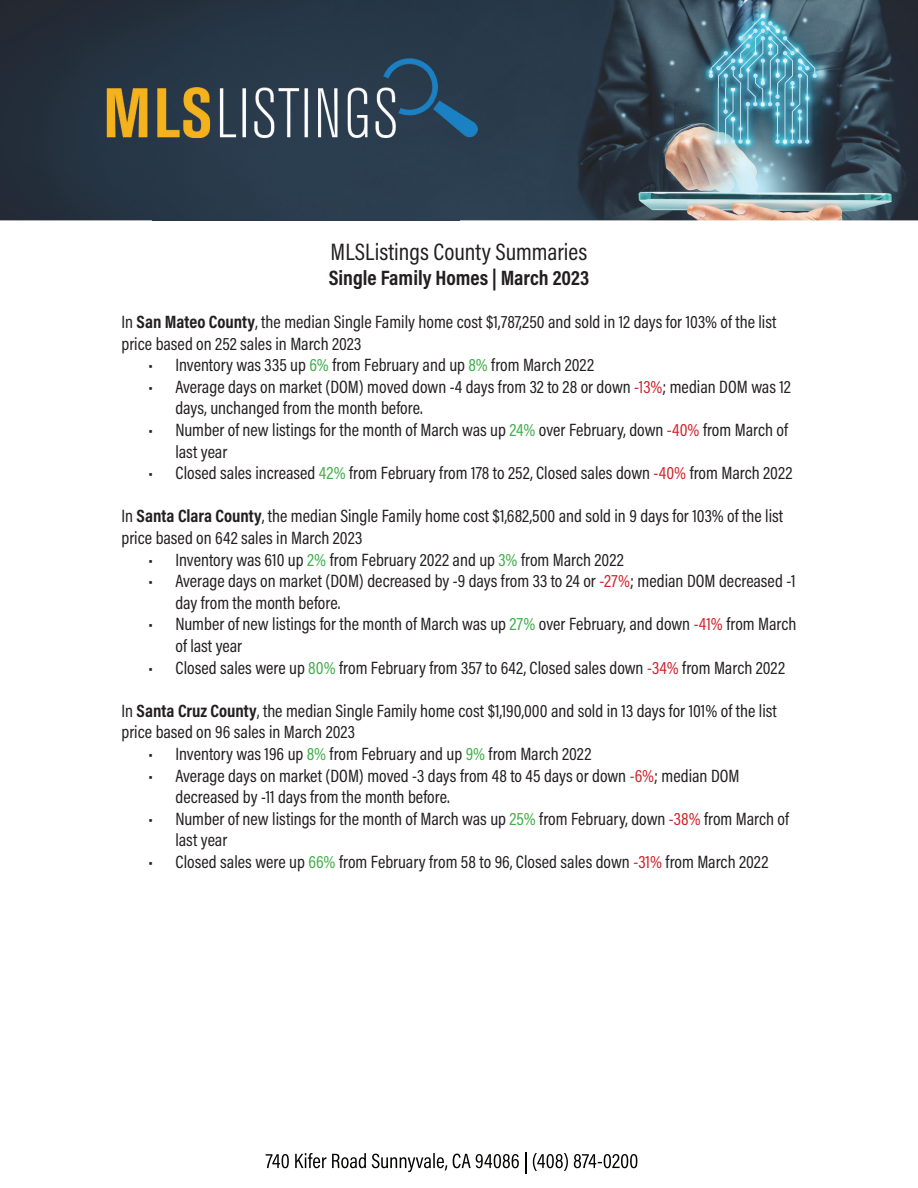
<style>
.page{position:relative;width:918px;height:1188px;background:#fff}
.page>*{position:absolute;margin:0;border:0;box-sizing:border-box;transform-origin:0 0}
.t1{font:24px "Acumin Pro Cond";color:#231f20}
.t2{font:700 21px "Acumin Pro Cond";color:#231f20}
.t3{font:18px/21.6px "Acumin Pro Cond";color:#231f20}
.s1{font-weight:700}
.s2{color:#40ae49}
.s3{color:#d1232a}
</style>
<div class="page">
<img style="left:0;top:0;width:153px;height:220px">
<img style="left:153px;top:0;width:765px;height:88px">
<img style="left:459px;top:88px;width:459px;height:132px">
<div style="left:153px;top:138px;width:306px;height:82px;background:#2a3d4e"></div>
<svg style="left:266px;top:1154px;width:23px;height:14px"></svg>
<svg style="left:525px;top:1152px;width:1px;height:22px"></svg>
<svg style="left:533px;top:1153px;width:35px;height:18px"></svg>
<svg style="left:574px;top:1154px;width:63px;height:14px"></svg>
<svg style="left:295px;top:1153px;width:31px;height:15px"></svg>
<svg style="left:332px;top:1153px;width:34px;height:15px"></svg>
<svg style="left:372px;top:1153px;width:147px;height:19px"></svg>
<img style="left:106px;top:57px;width:372px;height:81px">
<h1 class="t1" style="left:331px;top:236px;width:258px">MLSListings County Summaries</h1>
<p class="t2" style="left:329px;top:264px;width:262px">Single Family Homes | March 2023</p>
<p class="t3" style="left:122px;top:311px;width:657px">In <span class="s1">San Mateo County</span>, the median Single Family home cost $1,787,250 and sold in 12 days for 103% of the list price based on 252 sales in March 2023</p>
<p class="t3" style="left:148px;top:354px;width:447px">• Inventory was 335 up <span class="s2">6%</span> from February and up <span class="s2">8%</span> from March 2022</p>
<p class="t3" style="left:176px;top:375px;width:617px;text-indent:-27px">• Average days on market (DOM) moved down -4 days from 32 to 28 or down <span class="s3">-13%</span>; median DOM was 12 days, unchanged from the month before.</p>
<p class="t3" style="left:176px;top:419px;width:614px;text-indent:-27px">• Number of new listings for the month of March was up <span class="s2">24%</span> over February, down <span class="s3">-40%</span> from March of last year</p>
<p class="t3" style="left:149px;top:462px;width:645px">• Closed sales increased <span class="s2">42%</span> from February from 178 to 252, Closed sales down <span class="s3">-40%</span> from March 2022</p>
<p class="t3" style="left:122px;top:505px;width:663px">In <span class="s1">Santa Clara County</span>, the median Single Family home cost $1,682,500 and sold in 9 days for 103% of the list price based on 642 sales in March 2023</p>
<p class="t3" style="left:149px;top:548px;width:477px">• Inventory was 610 up <span class="s2">2%</span> from February 2022 and up <span class="s2">3%</span> from March 2022</p>
<p class="t3" style="left:176px;top:570px;width:622px;text-indent:-27px">• Average days on market (DOM) decreased by -9 days from 33 to 24 or <span class="s3">-27%</span>; median DOM decreased -1 day from the month before.</p>
<p class="t3" style="left:176px;top:613px;width:622px;text-indent:-27px">• Number of new listings for the month of March was up <span class="s2">27%</span> over February, and down <span class="s3">-41%</span> from March of last year</p>
<p class="t3" style="left:149px;top:656px;width:638px">• Closed sales were up <span class="s2">80%</span> from February from 357 to 642, Closed sales down <span class="s3">-34%</span> from March 2022</p>
<p class="t3" style="left:122px;top:699px;width:657px">In <span class="s1">Santa Cruz County</span>, the median Single Family home cost $1,190,000 and sold in 13 days for 101% of the list price based on 96 sales in March 2023</p>
<p class="t3" style="left:149px;top:743px;width:444px">• Inventory was 196 up <span class="s2">8%</span> from February and up <span class="s2">9%</span> from March 2022</p>
<p class="t3" style="left:176px;top:764px;width:566px;text-indent:-27px">• Average days on market (DOM) moved -3 days from 48 to 45 days or down <span class="s3">-6%</span>; median DOM decreased by -11 days from the month before.</p>
<p class="t3" style="left:176px;top:807px;width:615px;text-indent:-27px">• Number of new listings for the month of March was up <span class="s2">25%</span> from February, down <span class="s3">-38%</span> from March of last year</p>
<p class="t3" style="left:149px;top:851px;width:621px">• Closed sales were up <span class="s2">66%</span> from February from 58 to 96, Closed sales down <span class="s3">-31%</span> from March 2022</p>
</div>
